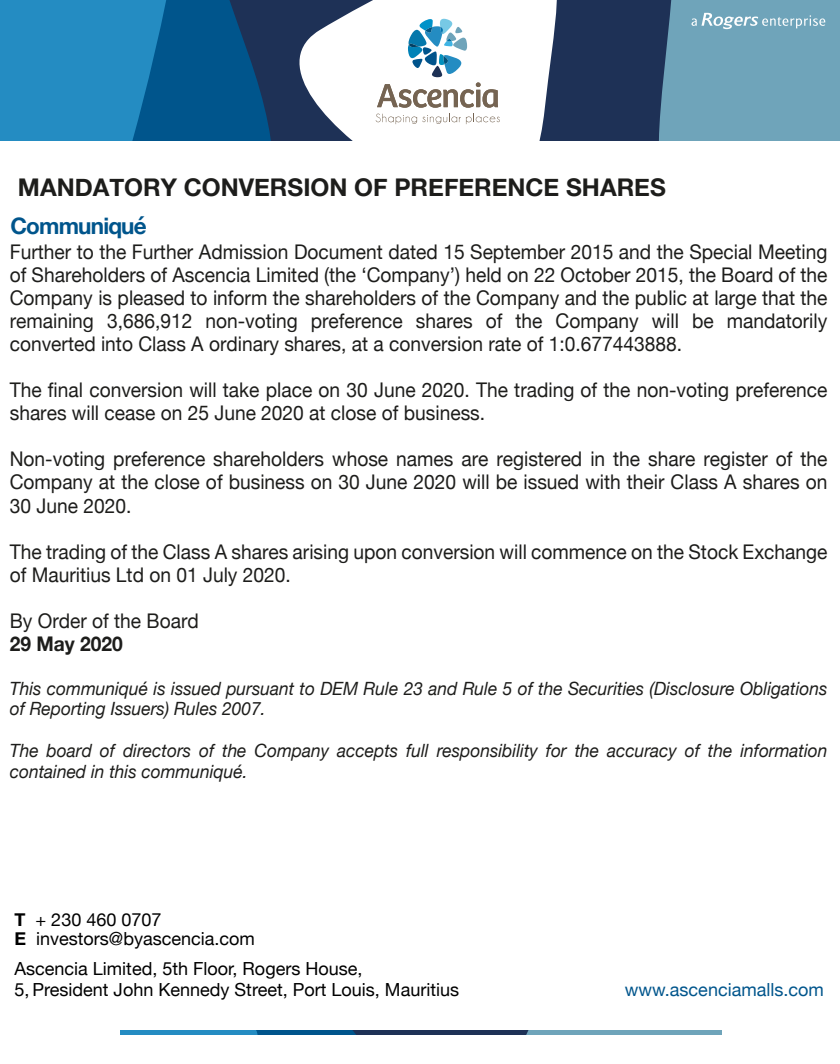
<style>
.page{position:relative;width:840px;height:1064px;background:#fff}
.page>*{position:absolute;margin:0;border:0;box-sizing:border-box;transform-origin:0 0}
.t1{font:700 24.25px "Helvetica Neue";color:#1d1d1b}
.t2{font:700 22.75px "Helvetica Neue";letter-spacing:-.035em;color:#00558c}
.t3{font:20.25px/23px "Helvetica Neue";color:#1d1d1b;text-align:justify;scale:.95 1}
.t4{font:700 20.25px "Helvetica Neue";color:#1d1d1b;scale:.95 1}
.t5{font:italic 18.25px/20.8px "Helvetica Neue";color:#1d1d1b;scale:.95 1}
.t6{font:18px/21.2px "Helvetica Neue";color:#000}
.t7{font:18px "Helvetica Neue";color:#00558c}
.s1{font-weight:700}
</style>
<div class="page">
<hr style="left:121px;top:1030px;width:601px;height:4px;background:#1e3156">
<svg style="left:121px;top:1030px;width:234px;height:4px"></svg>
<svg style="left:526px;top:1030px;width:196px;height:4px"></svg>
<div style="left:0;top:0;width:840px;height:140px;background:#1e3156"></div>
<svg style="left:190px;top:0;width:81px;height:140px;fill:#00558c"></svg>
<svg style="left:0;top:0;width:190px;height:140px;background:#1c80b6"></svg>
<svg style="left:276px;top:0;width:294px;height:141px;fill:#fff"></svg>
<svg style="left:377px;top:19px;width:121px;height:89px;background:#cedadf"></svg>
<svg style="left:376px;top:114px;width:124px;height:10px"></svg>
<div style="left:659px;top:0;width:181px;height:140px;background:#6fa4ba"></div>
<p class="t1" style="left:18px;top:168px;width:649px">MANDATORY CONVERSION OF PREFERENCE SHARES</p>
<p class="t2" style="left:10px;top:208px;width:138px">Communiqué</p>
<p class="t3" style="left:10px;top:241px;width:862px">Further to the Further Admission Document dated 15 September 2015 and the Special Meeting of Shareholders of Ascencia Limited (the ‘Company’) held on 22 October 2015, the Board of the Company is pleased to inform the shareholders of the Company and the public at large that the remaining 3,686,912 non-voting preference shares of the Company will be mandatorily converted into Class A ordinary shares, at a conversion rate of 1:0.677443888.</p>
<p class="t3" style="left:10px;top:379px;width:862px">The final conversion will take place on 30 June 2020. The trading of the non-voting preference shares will cease on 25 June 2020 at close of business.</p>
<p class="t3" style="left:10px;top:448px;width:862px">Non-voting preference shareholders whose names are registered in the share register of the Company at the close of business on 30 June 2020 will be issued with their Class A shares on 30 June 2020.</p>
<p class="t3" style="left:10px;top:541px;width:862px">The trading of the Class A shares arising upon conversion will commence on the Stock Exchange of Mauritius Ltd on 01 July 2020.</p>
<p class="t3" style="left:10px;top:610px;width:200px">By Order of the Board</p>
<p class="t4" style="left:10px;top:627px;width:120px">29 May 2020</p>
<p class="t5" style="left:10px;top:678px;width:862px">This communiqué is issued pursuant to DEM Rule 23 and Rule 5 of the Securities (Disclosure Obligations of Reporting Issuers) Rules 2007.</p>
<p class="t5" style="left:10px;top:741px;width:862px">The board of directors of the Company accepts full responsibility for the accuracy of the information contained in this communiqué.</p>
<p class="t6" style="left:14px;top:909px;width:149px"><span class="s1">T</span> + 230 460 0707</p>
<p class="t6" style="left:14px;top:958px;width:446px">Ascencia Limited, 5th Floor, Rogers House,<br>5, President John Kennedy Street, Port Louis, Mauritius</p>
<p class="t6" style="left:14px;top:929px;width:242px"><span class="s1">E</span> investors@byascencia.com</p>
<p class="t7" style="left:625px;top:976px;width:201px">www.ascenciamalls.com</p>
</div>
